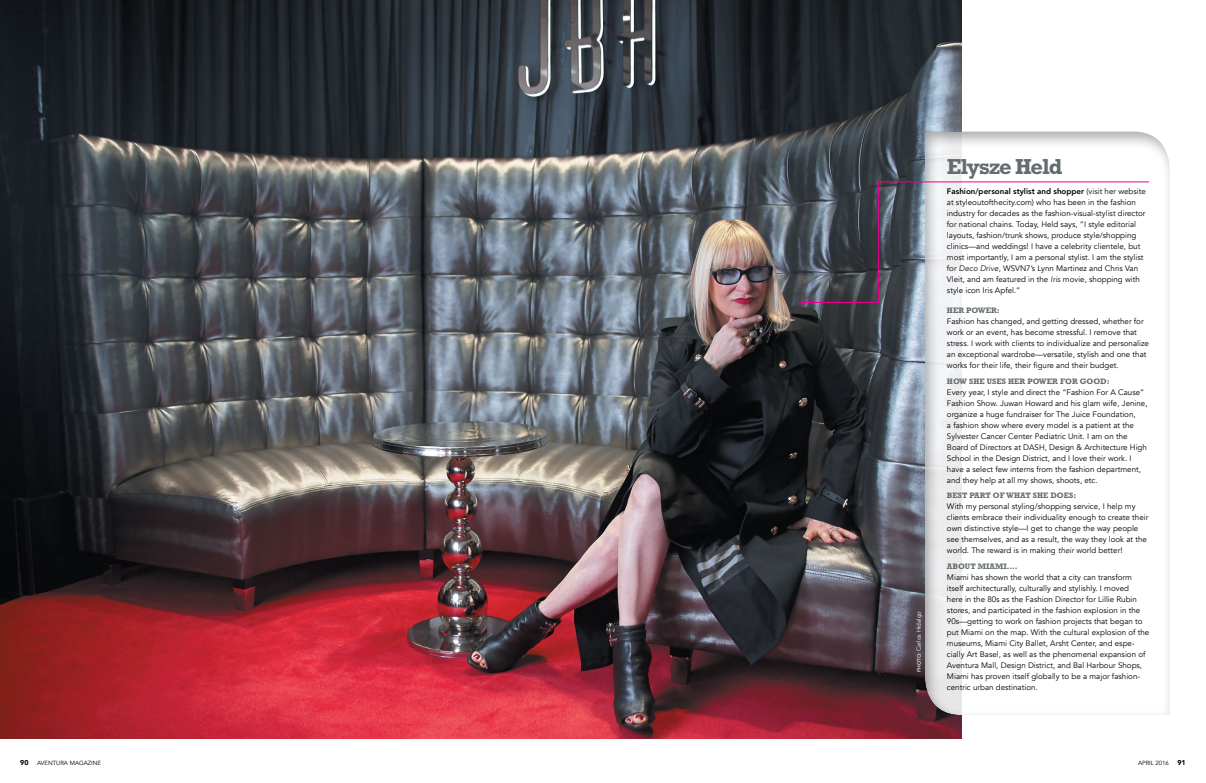
<style>
.page{position:relative;width:1206px;height:783px;background:#fff}
.page>*{position:absolute;margin:0;border:0;box-sizing:border-box;transform-origin:0 0}
.Body_Sans{font:700 22px "Rockwell";letter-spacing:-.05em;color:#646c70}
.Body_Sans-2{font:8px/11px "Avenir";color:#000}
.Body_Sans-3{font:700 8px "Rockwell";color:#646c70}
.t1{font:6px "Avenir";color:#000}
.Photo_Credit{font:6px "Avenir";color:#fff}
.s1{font-weight:500;font-size:5px}
.s2{font-weight:800}
.s3{font-weight:300;font-style:italic}
.s4{font-weight:900;font-size:7px}
</style>
<div class="page">
<img style="left:0;top:0;width:962px;height:738px">
<div style="left:924px;top:132px;width:246px;height:584px;background:#000;opacity:.38"></div>
<svg style="left:801px;top:182px;width:348px;height:121px"></svg>
<svg style="left:801px;top:299px;width:4px;height:7px"></svg>
<p class="Photo_Credit" style="left:915px;top:672px;width:62px;rotate:-90deg"><span class="s1">PHOTO:</span> Carlos Hidalgo</p>
<p class="Body_Sans" style="left:947px;top:154px;width:117px">Elysze Held</p>
<p class="Body_Sans-2" style="left:947px;top:186px;width:200px"><span class="s2">Fashion/personal stylist and shopper</span> (visit her website at styleoutofthecity.com) who has been in the fashion industry for decades as the fashion-visual-stylist director for national chains. Today, Held says, “I style editorial layouts, fashion/trunk shows, produce style/shopping clinics—and weddings! I have a celebrity clientele, but most importantly, I am a personal stylist. I am the stylist for <span class="s3">Deco Drive</span>, WSVN7’s Lynn Martinez and Chris Van Vleit, and am featured in the <span class="s3">Iris</span> movie, shopping with style icon Iris Apfel.”</p>
<p class="Body_Sans-3" style="left:947px;top:306px;width:54px">HER POWER:</p>
<p class="Body_Sans-2" style="left:947px;top:316px;width:203px">Fashion has changed, and getting dressed, whether for work or an event, has become stressful. I remove that stress. I work with clients to individualize and personalize an exceptional wardrobe—versatile, stylish and one that works for their life, their figure and their budget.</p>
<p class="Body_Sans-3" style="left:947px;top:376px;width:164px">HOW SHE USES HER POWER FOR GOOD:</p>
<p class="Body_Sans-2" style="left:947px;top:386px;width:202px">Every year, I style and direct the “Fashion For A Cause” Fashion Show. Juwan Howard and his glam wife, Jenine, organize a huge fundraiser for The Juice Foundation,<br>a fashion show where every model is a patient at the Sylvester Cancer Center Pediatric Unit. I am on the Board of Directors at DASH, Design &amp; Architecture High School in the Design District, and I love their work. I have a select few interns from the fashion department, and they help at all my shows, shoots, etc.</p>
<p class="Body_Sans-3" style="left:947px;top:491px;width:131px">BEST PART OF WHAT SHE DOES:</p>
<p class="Body_Sans-2" style="left:947px;top:501px;width:203px">With my personal styling/shopping service, I help my clients embrace their individuality enough to create their own distinctive style—I get to change the way people see themselves, and as a result, the way they look at the world. The reward is in making <span class="s3">their</span> world better!</p>
<p class="Body_Sans-3" style="left:947px;top:561px;width:72px">ABOUT MIAMI….</p>
<p class="Body_Sans-2" style="left:947px;top:571px;width:204px">Miami has shown the world that a city can transform itself architecturally, culturally and stylishly. I moved<br>here in the 80s as the Fashion Director for Lillie Rubin stores, and participated in the fashion explosion in the 90s—getting to work on fashion projects that began to put Miami on the map. With the cultural explosion of the museums, Miami City Ballet, Arsht Center, and espe&shy;cially Art Basel, as well as the phenomenal expansion of Aventura Mall, Design District, and Bal Harbour Shops, Miami has proven itself globally to be a major fashion&shy;centric urban destination.</p>
<p class="t1" style="left:20px;top:759px;width:82px"><span class="s4">90</span> AVENTURA MAGAZINE</p>
<p class="t1" style="left:1138px;top:759px;width:49px">APRIL 2016 <span class="s4">91</span></p>
</div>
